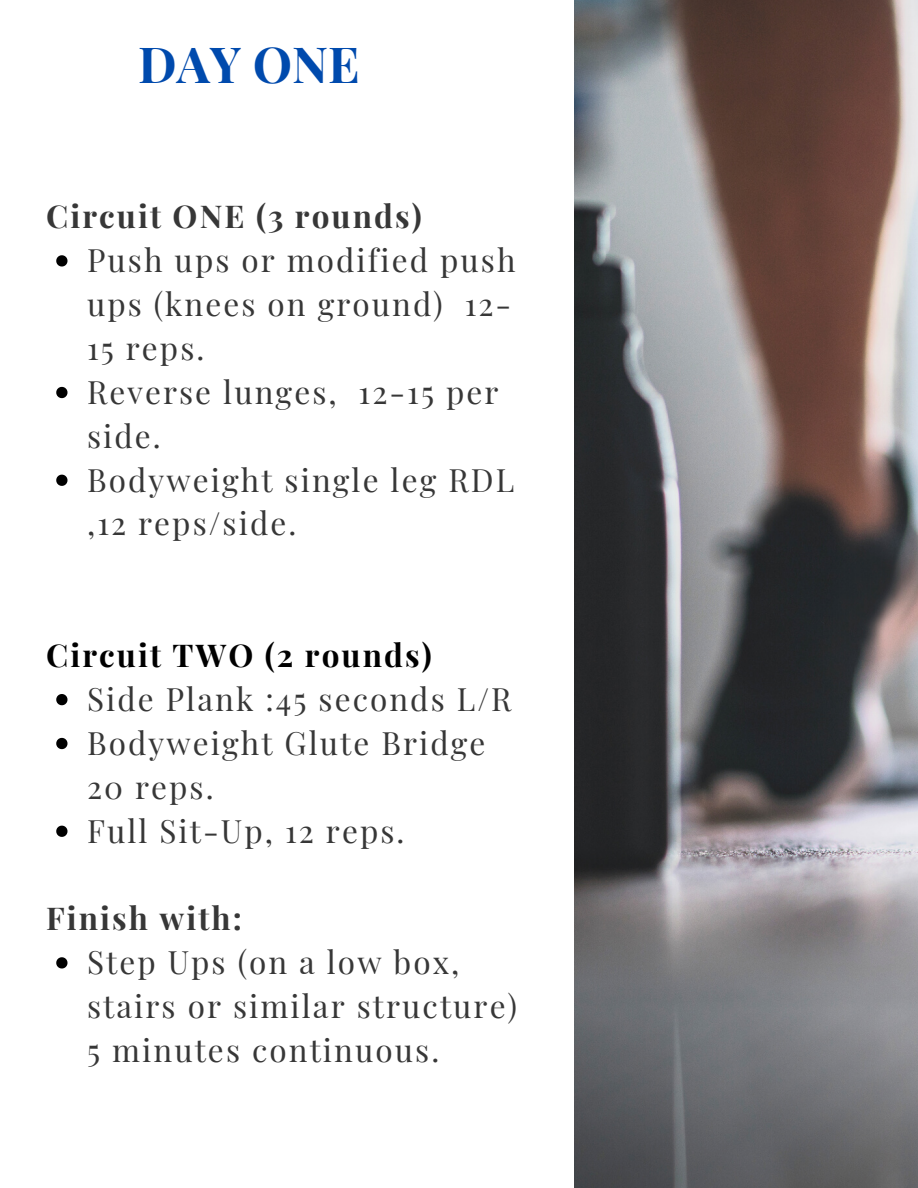
<style>
.page{position:relative;width:918px;height:1188px;background:#fff}
.page>*{position:absolute;margin:0;border:0;box-sizing:border-box;transform-origin:0 0}
.t1{font:700 49.8px "Playfair Display";color:#004aad}
.t2{font:31.5px/43.8px "Playfair Display";letter-spacing:.065em;color:#373737}
.t3{font:700 31.5px "Playfair Display";letter-spacing:.065em;color:#373737}
.t4{font:700 31.5px "Playfair Display";letter-spacing:.065em;color:#000}
</style>
<div class="page">
<img style="left:574px;top:0;width:344px;height:1188px">
<svg style="left:56px;top:255px;width:12px;height:12px"></svg>
<svg style="left:56px;top:387px;width:12px;height:11px"></svg>
<svg style="left:56px;top:475px;width:12px;height:11px"></svg>
<svg style="left:56px;top:694px;width:12px;height:11px"></svg>
<svg style="left:56px;top:738px;width:12px;height:11px"></svg>
<svg style="left:56px;top:826px;width:12px;height:11px"></svg>
<svg style="left:56px;top:957px;width:12px;height:12px"></svg>
<h1 class="t1" style="left:138px;top:29px;width:223px">DAY ONE</h1>
<p class="t3" style="left:46px;top:194px;width:377px">Circuit ONE (3 rounds)</p>
<p class="t2" style="left:87px;top:237px;width:430px">Push ups or modified push ups (knees on ground) 12-<br>15 reps.<br>Reverse lunges, 12-15 per side.<br>Bodyweight single leg RDL ,12 reps/side.</p>
<p class="t4" style="left:46px;top:633px;width:387px">Circuit TWO (2 rounds)</p>
<p class="t2" style="left:87px;top:676px;width:426px">Side Plank :45 seconds L/R<br>Bodyweight Glute Bridge<br>20 reps.<br>Full Sit-Up, 12 reps.</p>
<p class="t3" style="left:46px;top:896px;width:197px">Finish with:</p>
<p class="t2" style="left:87px;top:939px;width:431px">Step Ups (on a low box, stairs or similar structure)<br>5 minutes continuous.</p>
</div>
